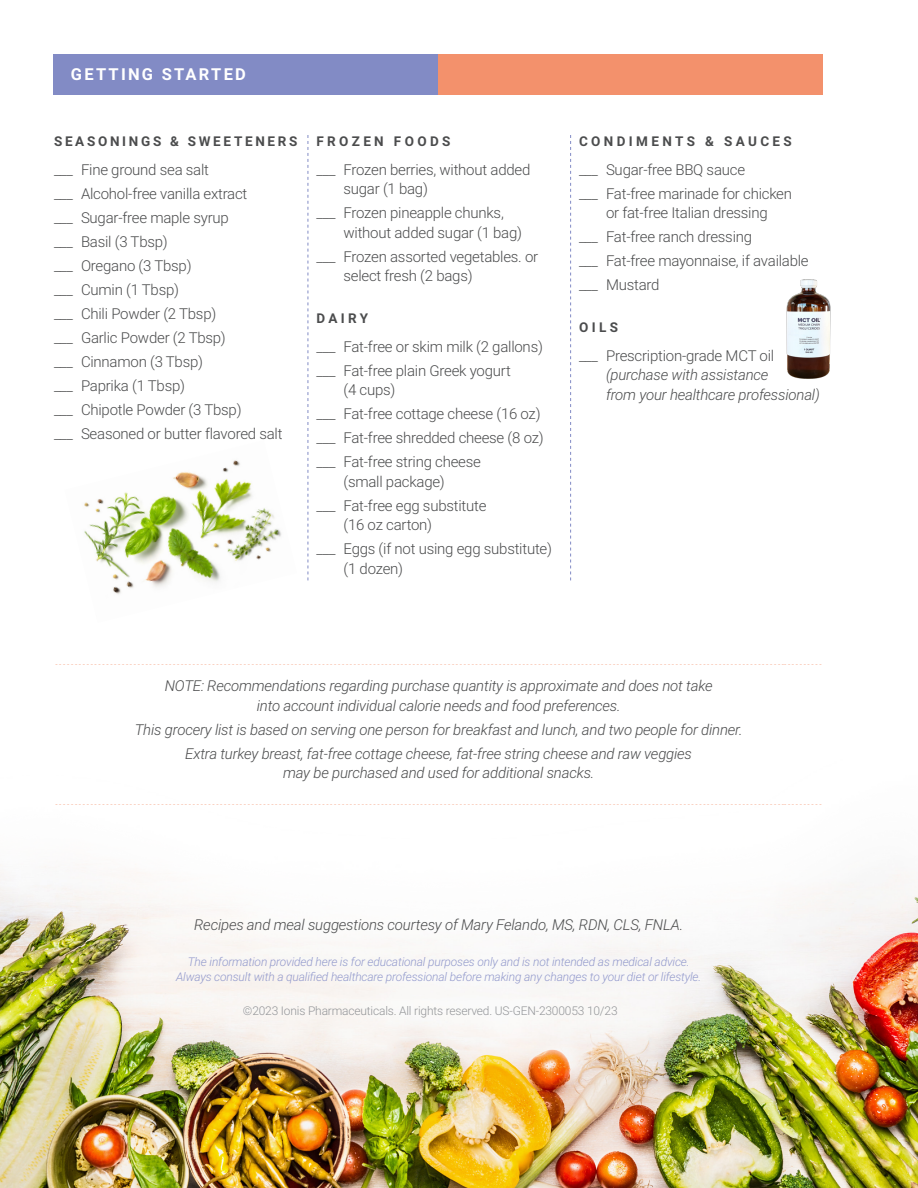
<style>
.page{position:relative;width:918px;height:1188px;background:#fff}
.page>*{position:absolute;margin:0;border:0;box-sizing:border-box;transform-origin:0 0}
.Head__Recipe_Ingredients{font:700 16.5px "Roboto";letter-spacing:.135em;color:#fff}
._2__NEW_BODY{font:300 15px/19.5px "Roboto";letter-spacing:-.015em;color:#4b4c4d}
._2__NEW_BODY-2{font:italic 300 15px/19.5px "Roboto";letter-spacing:-.015em;color:#4b4c4d;text-align:center}
._3__BUETS{font:italic 300 15px "Roboto";letter-spacing:-.015em;color:#4b4c4d}
._1_SUBHEADS{font:700 13.5px "Roboto";letter-spacing:.245em;color:#4b4c4d}
._1_SUBHEADS-2{font:700 13.5px "Roboto";letter-spacing:.2em;color:#4b4c4d}
._2__NEW_BODY-3{font:italic 300 12px/15px "Roboto";letter-spacing:-.015em;color:#9299cc;text-align:center}
.t1{font:300 12px "Roboto";letter-spacing:-.015em;color:#939598}
.t2{font:300 7.8px "Roboto";color:#f3916c}
.s1{font-style:normal}
</style>
<div class="page">
<img style="left:84px;top:460px;width:198px;height:134px">
<img style="left:0;top:866px;width:918px;height:322px">
<div style="left:53px;top:54px;width:386px;height:40px;background:#828bc5"></div>
<div style="left:438px;top:54px;width:384px;height:40px;background:#f3916c"></div>
<svg style="left:308px;top:135px;width:1px;height:446px"></svg>
<svg style="left:570px;top:135px;width:1px;height:446px"></svg>
<img style="left:786px;top:279px;width:45px;height:100px">
<p class="Head__Recipe_Ingredients" style="left:71px;top:62px;width:177px">GETTING STARTED</p>
<p class="_1_SUBHEADS-2" style="left:54px;top:132px;width:245px">SEASONINGS &amp; SWEETENERS</p>
<p class="_2__NEW_BODY" style="left:54px;top:159px;width:157px">___ Fine ground sea salt</p>
<p class="_2__NEW_BODY" style="left:54px;top:183px;width:195px">___ Alcohol-free vanilla extract</p>
<p class="_2__NEW_BODY" style="left:54px;top:207px;width:176px">___ Sugar-free maple syrup</p>
<p class="_2__NEW_BODY" style="left:54px;top:231px;width:115px">___ Basil (3 Tbsp)</p>
<p class="_2__NEW_BODY" style="left:54px;top:255px;width:139px">___ Oregano (3 Tbsp)</p>
<p class="_2__NEW_BODY" style="left:54px;top:279px;width:127px">___ Cumin (1 Tbsp)</p>
<p class="_2__NEW_BODY" style="left:54px;top:303px;width:164px">___ Chili Powder (2 Tbsp)</p>
<p class="_2__NEW_BODY" style="left:54px;top:327px;width:173px">___ Garlic Powder (2 Tbsp)</p>
<p class="_2__NEW_BODY" style="left:54px;top:351px;width:151px">___ Cinnamon (3 Tbsp)</p>
<p class="_2__NEW_BODY" style="left:54px;top:375px;width:133px">___ Paprika (1 Tbsp)</p>
<p class="_2__NEW_BODY" style="left:54px;top:399px;width:189px">___ Chipotle Powder (3 Tbsp)</p>
<p class="_2__NEW_BODY" style="left:54px;top:423px;width:230px">___ Seasoned or butter flavored salt</p>
<p class="_1_SUBHEADS" style="left:317px;top:132px;width:136px">FROZEN FOODS</p>
<p class="_2__NEW_BODY" style="left:344px;top:159px;width:188px;text-indent:-27px">___ Frozen berries, without added sugar (1 bag)</p>
<p class="_2__NEW_BODY" style="left:344px;top:203px;width:180px;text-indent:-27px">___ Frozen pineapple chunks, without added sugar (1 bag)</p>
<p class="_2__NEW_BODY" style="left:344px;top:246px;width:196px;text-indent:-27px">___ Frozen assorted vegetables. or select fresh (2 bags)</p>
<p class="_1_SUBHEADS" style="left:317px;top:309px;width:53px">DAIRY</p>
<p class="_2__NEW_BODY" style="left:317px;top:336px;width:228px">___ Fat-free or skim milk (2 gallons)</p>
<p class="_2__NEW_BODY" style="left:344px;top:360px;width:169px;text-indent:-27px">___ Fat-free plain Greek yogurt (4 cups)</p>
<p class="_2__NEW_BODY" style="left:317px;top:404px;width:226px">___ Fat-free cottage cheese (16 oz)</p>
<p class="_2__NEW_BODY" style="left:317px;top:428px;width:229px">___ Fat-free shredded cheese (8 oz)</p>
<p class="_2__NEW_BODY" style="left:344px;top:452px;width:139px;text-indent:-27px">___ Fat-free string cheese (small package)</p>
<p class="_2__NEW_BODY" style="left:344px;top:495px;width:144px;text-indent:-27px">___ Fat-free egg substitute (16 oz carton)</p>
<p class="_2__NEW_BODY" style="left:344px;top:539px;width:210px;text-indent:-27px">___ Eggs (if not using egg substitute) (1 dozen)</p>
<p class="_1_SUBHEADS" style="left:579px;top:132px;width:214px">CONDIMENTS &amp; SAUCES</p>
<p class="_2__NEW_BODY" style="left:579px;top:159px;width:168px">___ Sugar-free BBQ sauce</p>
<p class="_2__NEW_BODY" style="left:579px;top:183px;width:215px;text-align:center">___ Fat-free marinade for chicken or fat-free Italian dressing</p>
<p class="_2__NEW_BODY" style="left:579px;top:227px;width:175px">___ Fat-free ranch dressing</p>
<p class="_2__NEW_BODY" style="left:579px;top:251px;width:231px">___ Fat-free mayonnaise, if available</p>
<p class="_2__NEW_BODY" style="left:579px;top:275px;width:82px">___ Mustard</p>
<p class="_1_SUBHEADS" style="left:579px;top:318px;width:40px">OILS</p>
<p class="_2__NEW_BODY-2" style="left:606px;top:345px;width:215px;text-align:left;text-indent:-27px"><span class="s1">___ Prescription-grade MCT oil </span>(purchase with assistance<br>from your healthcare professional)</p>
<p class="t2" style="left:55px;top:659px;width:768px">- - - - - - - - - - - - - - - - - - - - - - - - - - - - - - - - - - - - - - - - - - - - - - - - - - - - - - - - - - - - - - - - - - - - - - - - - - - - - - - - - - - - - - - - - - - - - - - - - - - - - - - - - - - - - - - - - - - - - - - - - - - - - - - - - - - - - - - - - - - - - - - - - - - - - - - - - - - - - - - - - - - - - - - - - - - - - - - - - - - - - - - - - -- - - - - - - - - -</p>
<p class="_2__NEW_BODY-2" style="left:165px;top:675px;width:550px">NOTE: Recommendations regarding purchase quantity is approximate and does not take into account individual calorie needs and food preferences.</p>
<p class="_2__NEW_BODY-2" style="left:135px;top:719px;width:609px">This grocery list is based on serving one person for breakfast and lunch, and two people for dinner.</p>
<p class="_2__NEW_BODY-2" style="left:185px;top:743px;width:508px">Extra turkey breast, fat-free cottage cheese, fat-free string cheese and raw veggies may be purchased and used for additional snacks.</p>
<p class="t2" style="left:55px;top:798px;width:768px">- - - - - - - - - - - - - - - - - - - - - - - - - - - - - - - - - - - - - - - - - - - - - - - - - - - - - - - - - - - - - - - - - - - - - - - - - - - - - - - - - - - - - - - - - - - - - - - - - - - - - - - - - - - - - - - - - - - - - - - - - - - - - - - - - - - - - - - - - - - - - - - - - - - - - - - - - - - - - - - - - - - - - - - - - - - - - - - - - - - - - - - - - -- - - - - - - - - -</p>
<p class="_3__BUETS" style="left:194px;top:914px;width:491px">Recipes and meal suggestions courtesy of Mary Felando, MS, RDN, CLS, FNLA.</p>
<p class="_2__NEW_BODY-3" style="left:176px;top:954px;width:527px">The information provided here is for educational purposes only and is not intended as medical advice.<br>Always consult with a qualified healthcare professional before making any changes to your diet or lifestyle.</p>
<p class="t1" style="left:243px;top:1002px;width:376px">©2023 Ionis Pharmaceuticals. All rights reserved. US-GEN-2300053 10/23</p>
</div>
